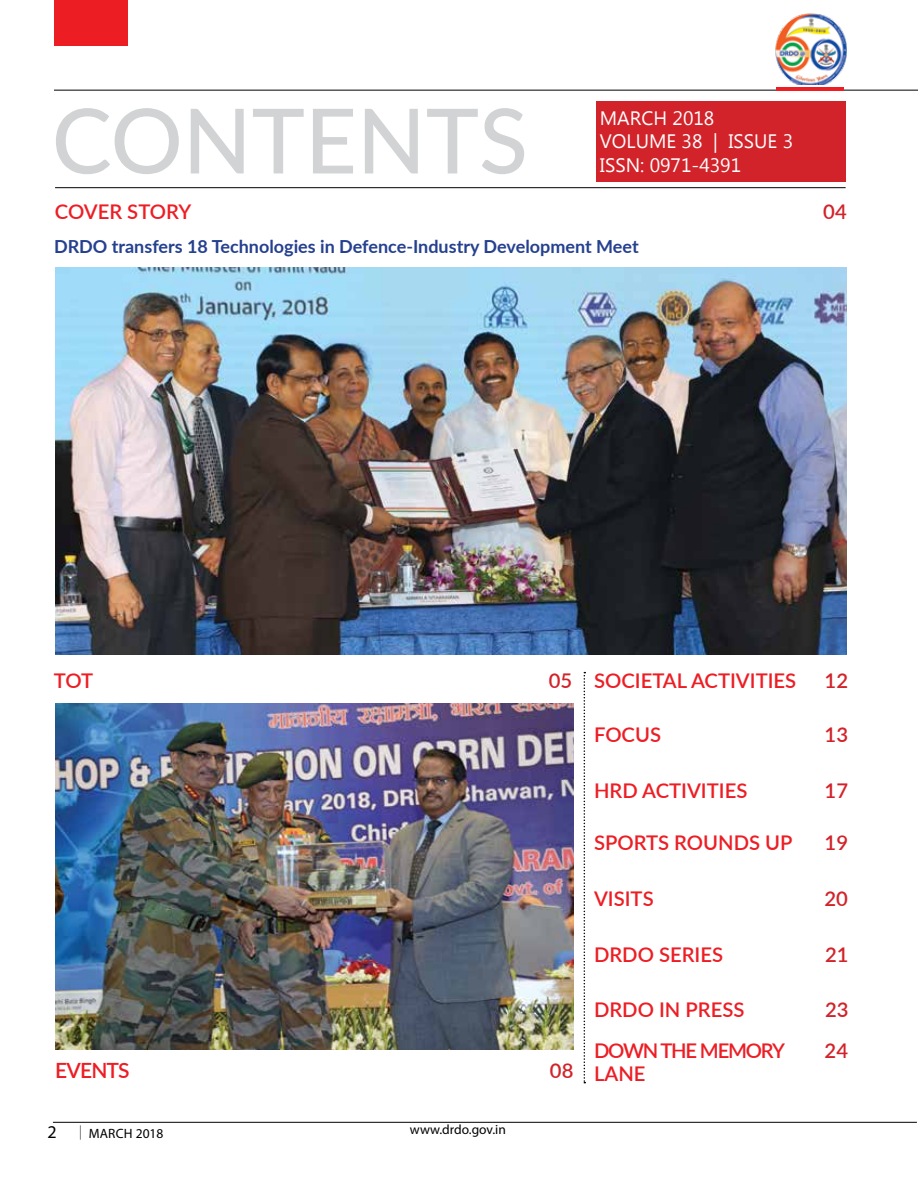
<style>
.page{position:relative;width:918px;height:1188px;background:#fff}
.page>*{position:absolute;margin:0;border:0;box-sizing:border-box;transform-origin:0 0}
.t1{font:500 90px "Lato";color:#d1d3d4}
.t2{font:600 21px "Lato";color:#ed1d24}
.t3{font:600 20.25px "Lato";color:#ed1d24}
.t4{font:600 20.25px "Lato";color:#d2232a}
.t5{font:19.35px/23.2px "Lao UI";color:#fff}
.t6{font:700 18px "Lato";color:#25408f}
.t7{font:18px "Myriad Pro";color:#000}
.t8{font:13.5px "Myriad Pro";color:#000}
</style>
<div class="page">
<hr style="left:54px;top:90px;width:864px;height:1px;background:#000">
<div style="left:54px;top:0;width:74px;height:46px;background:#ed1d24"></div>
<hr style="left:53px;top:1122px;width:864px;height:1px;background:#000">
<svg style="left:80px;top:1125px;width:1px;height:15px"></svg>
<hr style="left:776px;top:87px;width:68px;height:3px;background:#ed1d24">
<img style="left:775px;top:13px;width:72px;height:72px">
<svg style="left:584px;top:672px;width:1px;height:411px"></svg>
<div style="left:596px;top:101px;width:250px;height:81px;background:#d2232a"></div>
<hr style="left:55px;top:187px;width:791px;height:1px;background:#000">
<img style="left:55px;top:267px;width:792px;height:387px">
<img style="left:55px;top:704px;width:518px;height:345px">
<h1 class="t1" style="left:52px;top:76px;width:478px">CONTENTS</h1>
<p class="t3" style="left:55px;top:197px;width:98px">COVER STOR</p>
<p class="t3" style="left:178px;top:197px;width:14px">Y</p>
<p class="t5" style="left:600px;top:106px;width:195px">MARCH 2018<br>VOLUME 38 | ISSUE 3</p>
<p class="t5" style="left:600px;top:152px;width:143px">ISSN: 0971-4391</p>
<p class="t6" style="left:54px;top:233px;width:586px">DRDO transfers 18 Technologies in Defence-Industry Development Meet</p>
<p class="t4" style="left:823px;top:197px;width:25px">04</p>
<p class="t3" style="left:54px;top:666px;width:26px">TOT</p>
<p class="t4" style="left:549px;top:666px;width:25px">05</p>
<p class="t2" style="left:55px;top:1055px;width:76px">EVENTS</p>
<p class="t4" style="left:550px;top:1056px;width:25px">08</p>
<p class="t7" style="left:48px;top:1121px;width:11px">2</p>
<p class="t8" style="left:89px;top:1125px;width:76px">march 2018</p>
<p class="t8" style="left:410px;top:1121px;width:98px">www.drdo.gov.in</p>
<p class="t3" style="left:594px;top:666px;width:13px">SOCI</p>
<p class="t3" style="left:641px;top:666px;width:63px">ETAL ACTI</p>
<p class="t3" style="left:736px;top:666px;width:62px">VITI ES</p>
<p class="t4" style="left:825px;top:666px;width:25px">12</p>
<p class="t3" style="left:594px;top:720px;width:69px">FOCUS</p>
<p class="t4" style="left:825px;top:720px;width:25px">13</p>
<p class="t3" style="left:594px;top:776px;width:60px">HRD ACTI</p>
<p class="t3" style="left:687px;top:776px;width:62px">VITI ES</p>
<p class="t4" style="left:825px;top:776px;width:25px">17</p>
<p class="t3" style="left:594px;top:828px;width:38px">SPORT</p>
<p class="t3" style="left:658px;top:828px;width:136px">S ROUNDS UP</p>
<p class="t4" style="left:825px;top:828px;width:25px">19</p>
<p class="t3" style="left:594px;top:884px;width:61px">VISITS</p>
<p class="t4" style="left:825px;top:884px;width:25px">20</p>
<p class="t3" style="left:594px;top:940px;width:115px">DRDO SERIES</p>
<p class="t4" style="left:825px;top:940px;width:25px">21</p>
<p class="t3" style="left:594px;top:994px;width:152px">DRDO IN PRESS</p>
<p class="t4" style="left:825px;top:994px;width:25px">23</p>
<p class="t3" style="left:594px;top:1036px;width:150px">DOWN TH E MEMOR</p>
<p class="t3" style="left:772px;top:1036px;width:14px">Y</p>
<p class="t3" style="left:594px;top:1059px;width:14px">LAN</p>
<p class="t3" style="left:634px;top:1059px;width:13px">E</p>
<p class="t4" style="left:825px;top:1036px;width:25px">24</p>
</div>
